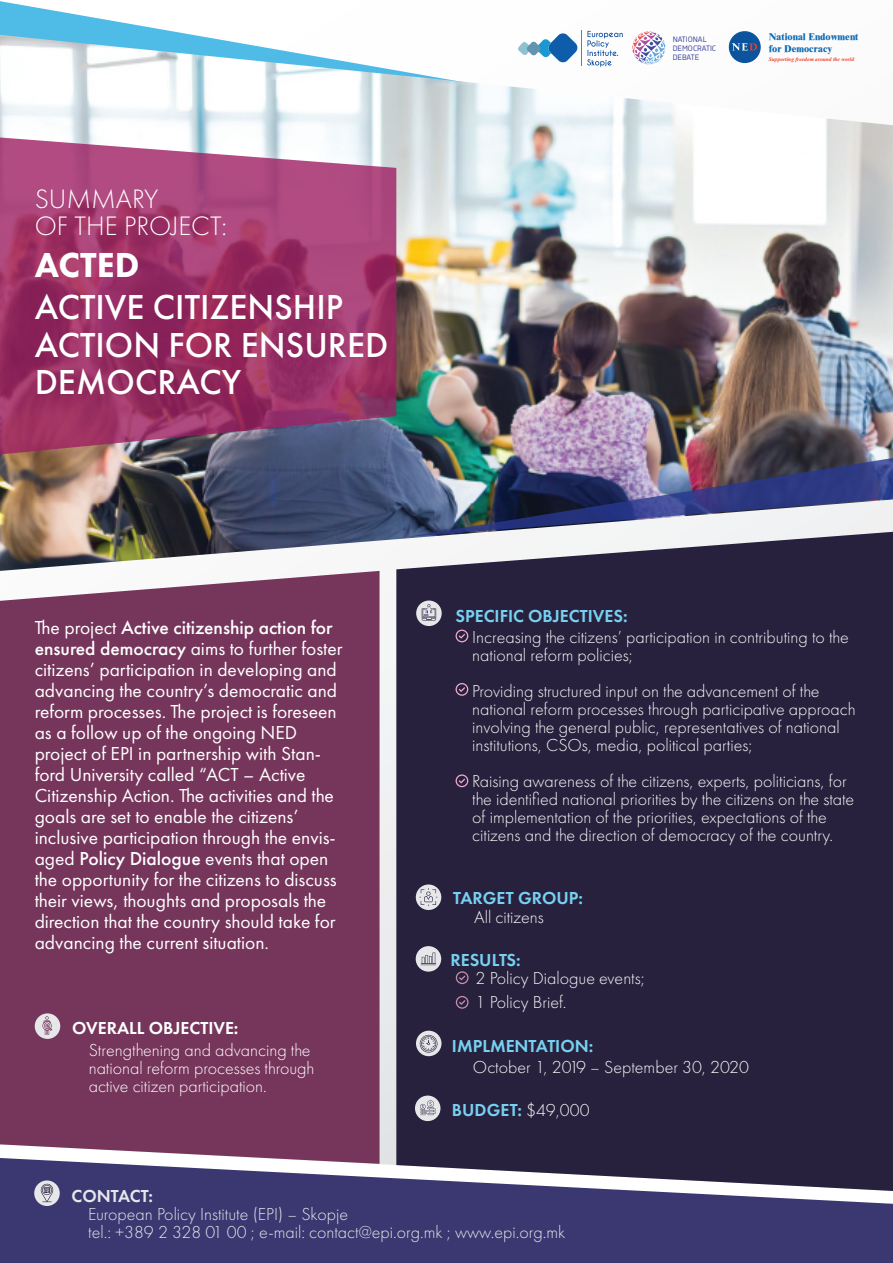
<style>
.page{position:relative;width:893px;height:1263px;background:#fff}
.page>*{position:absolute;margin:0;border:0;box-sizing:border-box;transform-origin:0 0}
.t1{font:500 36px/37.5px "Futura PT";color:#fff}
.t2{font:800 36px "Futura PT";color:#fff}
.t3{font:300 27.75px/27px "Futura PT";color:#fff}
.t4{font:19.5px/21px "Futura PT";color:#fff}
.t5{font:300 18px/18px "Futura PT";color:#f9f9f9}
.t6{font:300 18px/18px "Futura PT";color:#e6e7e9}
.t7{font:300 18px/18px "Futura PT";color:#fff}
.t8{font:600 18px "Futura PT";color:#77d1f1}
.t9{font:600 18px "Futura PT";color:#fff}
.t10{font:600 18px "Futura PT";color:#e6e7e9}
.t11{font:800 9.75px/11.7px "Times New Roman";color:#106cb4}
.t12{font:7.8px/9.3px "Decima Nova Pro";color:#424b9f}
.t13{font:italic 700 5.4px "Times New Roman";color:#ef3a25}
.s1{font-weight:500}
.s2{font-weight:300;color:#f9f9f9}
</style>
<div class="page">
<div style="left:0;top:1191px;width:893px;height:72px;background:#3b3771"></div>
<div style="left:0;top:571px;width:380px;height:593px;background:#76355b"></div>
<svg style="left:0;top:1px;width:750px;height:34px"></svg>
<img style="left:0;top:35px;width:893px;height:536px">
<img style="left:407px;top:456px;width:486px;height:76px">
<svg style="left:0;top:137px;width:396px;height:319px;background:#9f4272"></svg>
<div style="left:396px;top:532px;width:497px;height:659px;background:#28213e"></div>
<div style="left:416px;top:884px;width:25px;height:26px;background:#e6e7e9;border-radius:50%"></div>
<svg style="left:419px;top:888px;width:18px;height:18px"></svg>
<div style="left:416px;top:946px;width:25px;height:26px;background:#e6e7e9;border-radius:50%"></div>
<svg style="left:421px;top:952px;width:15px;height:14px"></svg>
<div style="left:416px;top:1031px;width:25px;height:25px;background:#e6e7e9;border-radius:50%"></div>
<svg style="left:420px;top:1035px;width:17px;height:17px"></svg>
<div style="left:415px;top:1095px;width:25px;height:26px;background:#e6e7e9;border-radius:50%"></div>
<svg style="left:420px;top:1100px;width:16px;height:15px"></svg>
<svg style="left:34px;top:1180px;width:26px;height:26px"></svg>
<svg style="left:41px;top:1184px;width:12px;height:18px"></svg>
<svg style="left:456px;top:630px;width:12px;height:12px"></svg>
<svg style="left:456px;top:683px;width:12px;height:13px"></svg>
<svg style="left:456px;top:774px;width:12px;height:13px"></svg>
<svg style="left:456px;top:971px;width:13px;height:13px"></svg>
<svg style="left:456px;top:996px;width:13px;height:13px"></svg>
<div style="left:729px;top:31px;width:32px;height:32px;background:#0b549d;border-radius:50%"></div>
<svg style="left:732px;top:43px;width:25px;height:8px"></svg>
<svg style="left:416px;top:600px;width:26px;height:26px"></svg>
<svg style="left:422px;top:604px;width:14px;height:16px"></svg>
<div style="left:35px;top:1013px;width:25px;height:26px;background:#e6e7e9;border-radius:50%"></div>
<svg style="left:42px;top:1016px;width:10px;height:18px"></svg>
<svg style="left:632px;top:31px;width:34px;height:34px"></svg>
<svg style="left:518px;top:33px;width:60px;height:30px"></svg>
<hr style="left:581px;top:30px;width:1px;height:36px;background:#1998d2">
<svg style="left:587px;top:31px;width:36px;height:36px"></svg>
<h2 class="t3" style="left:35px;top:186px;width:194px">SUMMARY<br>OF THE PROJECT:</h2>
<h1 class="t2" style="left:35px;top:243px;width:106px">ACTED</h1>
<h1 class="t1" style="left:35px;top:289px;width:355px">ACTIVE CITIZENSHIP<br>ACTION FOR ENSURED<br>DEMOCRACY</h1>
<p class="t12" style="left:673px;top:34px;width:45px">NATIONAL<br>DEMOCRATIC<br>DEBATE</p>
<p class="t11" style="left:769px;top:31px;width:91px">National Endowment for Democracy</p>
<p class="t13" style="left:769px;top:57px;width:87px">Supporting freedom around the world</p>
<p class="t4" style="left:35px;top:617px;width:309px">The project <span class="s1">Active citizenship action for ensured democracy</span> aims to further foster citizens’ participation in developing and advancing the country’s democratic and reform processes. The project is foreseen as a follow up of the ongoing NED project of EPI in partnership with Stan&shy;ford University called “ACT – Active Citizenship Action. The activities and the goals are set to enable the citizens’ inclusive participation through the envis&shy;aged <span class="s1">Policy Dialogue</span> events that open the opportunity for the citizens to discuss their views, thoughts and proposals the direction that the country should take for advancing the current situation.</p>
<p class="t9" style="left:72px;top:1016px;width:168px">OVERALL OBJECTIVE:</p>
<p class="t7" style="left:89px;top:1041px;width:227px">Strengthening and advancing the national reform processes through active citizen participation.</p>
<p class="t8" style="left:456px;top:604px;width:174px">SPECIFIC OBJECTIVES:</p>
<p class="t5" style="left:472px;top:628px;width:378px">Increasing the citizens’ participation in contributing to the national reform policies;</p>
<p class="t5" style="left:472px;top:682px;width:385px">Providing structured input on the advancement of the national reform processes through participative approach involving the general public, representatives of national institutions, CSOs, media, political parties;</p>
<p class="t5" style="left:472px;top:772px;width:384px">Raising awareness of the citizens, experts, politicians, for the identified national priorities by the citizens on the state of implementation of the priorities, expectations of the citizens and the direction of democracy of the country.</p>
<p class="t8" style="left:453px;top:887px;width:131px">TARGET GROUP:</p>
<p class="t5" style="left:474px;top:908px;width:71px">All citizens</p>
<p class="t8" style="left:450px;top:948px;width:72px">RESULTS:</p>
<p class="t5" style="left:476px;top:966px;width:171px;line-height:24px">2 Policy Dialogue events;<br>1 Policy Brief.</p>
<p class="t8" style="left:452px;top:1034px;width:143px">IMPLMENTATION:</p>
<p class="t5" style="left:473px;top:1058px;width:278px">October 1, 2019 – September 30, 2020</p>
<p class="t8" style="left:452px;top:1099px;width:139px">BUDGET: <span class="s2">$49,000</span></p>
<p class="t10" style="left:71px;top:1184px;width:83px">CONTACT:</p>
<p class="t6" style="left:88px;top:1205px;width:478px">European Policy Institute (EPI) – Skopje<br>tel.: +389 2 328 01 00 ; e-mail: contact@epi.org.mk ; www.epi.org.mk</p>
</div>
